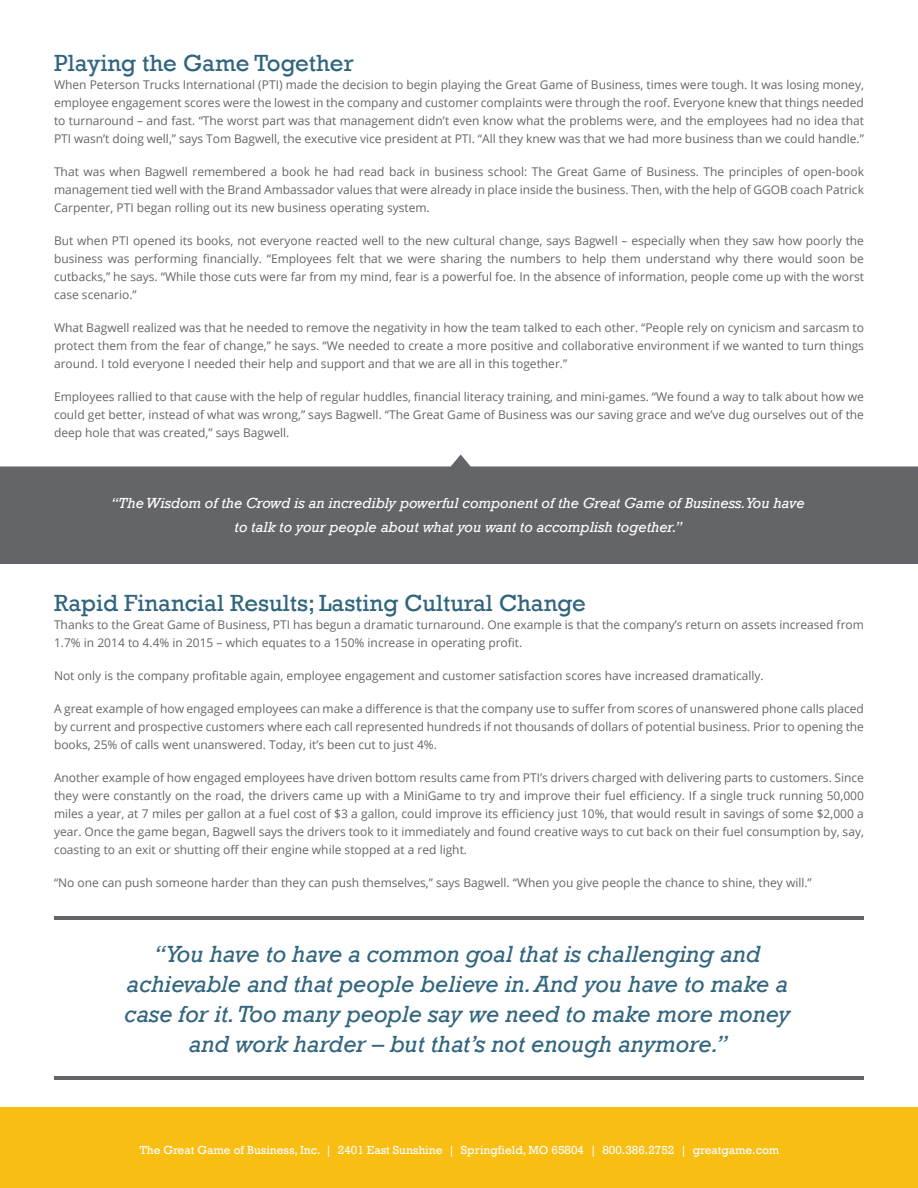
<style>
.page{position:relative;width:918px;height:1188px;background:#fff}
.page>*{position:absolute;margin:0;border:0;box-sizing:border-box;transform-origin:0 0}
.t1{font:italic 24px/30px "Rockwell";color:#31657e;text-align:center}
.t2{font:24px "Rockwell";color:#31657e}
.t3{font:italic 15px/24px "Rockwell";color:#fff;text-align:center}
.t4{font:12px/18px "Open Sans";color:#646569;text-align:justify}
.t5{font:12px "Rockwell";color:#fff}
</style>
<div class="page">
<div style="left:0;top:1107px;width:918px;height:81px;background:#f8be14"></div>
<hr style="left:54px;top:917px;width:810px;height:3px;background:#646569">
<hr style="left:54px;top:1076px;width:810px;height:4px;background:#646569">
<svg style="left:0;top:455px;width:918px;height:109px;background:#747578"></svg>
<p class="t2" style="left:54px;top:49px;width:301px">Playing the Game Together</p>
<p class="t4" style="left:54px;top:75px;width:812px">When Peterson Trucks International (PTI) made the decision to begin playing the Great Game of Business, times were tough. It was losing money, employee engagement scores were the lowest in the company and customer complaints were through the roof. Everyone knew that things needed to turnaround – and fast. “The worst part was that management didn’t even know what the problems were, and the employees had no idea that PTI wasn’t doing well,” says Tom Bagwell, the executive vice president at PTI. “All they knew was that we had more business than we could handle.”</p>
<p class="t4" style="left:54px;top:162px;width:812px">That was when Bagwell remembered a book he had read back in business school: The Great Game of Business. The principles of open-book management tied well with the Brand Ambassador values that were already in place inside the business. Then, with the help of GGOB coach Patrick Carpenter, PTI began rolling out its new business operating system.</p>
<p class="t4" style="left:54px;top:231px;width:812px">But when PTI opened its books, not everyone reacted well to the new cultural change, says Bagwell – especially when they saw how poorly the business was performing financially. “Employees felt that we were sharing the numbers to help them understand why there would soon be cutbacks,” he says. “While those cuts were far from my mind, fear is a powerful foe. In the absence of information, people come up with the worst case scenario.”</p>
<p class="t4" style="left:54px;top:318px;width:812px">What Bagwell realized was that he needed to remove the negativity in how the team talked to each other. “People rely on cynicism and sarcasm to protect them from the fear of change,” he says. “We needed to create a more positive and collaborative environment if we wanted to turn things around. I told everyone I needed their help and support and that we are all in this together.”</p>
<p class="t4" style="left:54px;top:387px;width:812px">Employees rallied to that cause with the help of regular huddles, financial literacy training, and mini-games. “We found a way to talk about how we could get better, instead of what was wrong,” says Bagwell. “The Great Game of Business was our saving grace and we’ve dug ourselves out of the deep hole that was created,” says Bagwell.</p>
<p class="t3" style="left:111px;top:491px;width:695px">“The Wisdom of the Crowd is an incredibly powerful component of the Great Game of Business.You have to talk to your people about what you want to accomplish together.”</p>
<p class="t2" style="left:54px;top:589px;width:533px">Rapid Financial Results; Lasting Cultural Change</p>
<p class="t4" style="left:54px;top:616px;width:811px">Thanks to the Great Game of Business, PTI has begun a dramatic turnaround. One example is that the company’s return on assets increased from<br>1.7% in 2014 to 4.4% in 2015 – which equates to a 150% increase in operating profit.</p>
<p class="t4" style="left:54px;top:667px;width:711px">Not only is the company profitable again, employee engagement and customer satisfaction scores have increased dramatically.</p>
<p class="t4" style="left:54px;top:700px;width:812px">A great example of how engaged employees can make a difference is that the company use to suffer from scores of unanswered phone calls placed by current and prospective customers where each call represented hundreds if not thousands of dollars of potential business. Prior to opening the books, 25% of calls went unanswered. Today, it’s been cut to just 4%.</p>
<p class="t4" style="left:54px;top:769px;width:812px">Another example of how engaged employees have driven bottom results came from PTI’s drivers charged with delivering parts to customers. Since they were constantly on the road, the drivers came up with a MiniGame to try and improve their fuel efficiency. If a single truck running 50,000 miles a year, at 7 miles per gallon at a fuel cost of $3 a gallon, could improve its efficiency just 10%, that would result in savings of some $2,000 a year. Once the game began, Bagwell says the drivers took to it immediately and found creative ways to cut back on their fuel consumption by, say, coasting to an exit or shutting off their engine while stopped at a red light.</p>
<p class="t4" style="left:54px;top:874px;width:759px">“No one can push someone harder than they can push themselves,” says Bagwell. “When you give people the chance to shine, they will.”</p>
<p class="t1" style="left:154px;top:939px;width:608px">“You have to have a common goal that is challenging and</p>
<p class="t1" style="left:124px;top:969px;width:668px">achievable and that people believe in. And you have to make a case for it. Too many people say we need to make more money and work harder – but that’s not enough anymore.”</p>
<p class="t5" style="left:140px;top:1143px;width:641px">The Great Game of Business, Inc. | 2401 East Sunshine | Springfield, MO 65804 | 800.386.2752 | greatgame.com</p>
</div>
